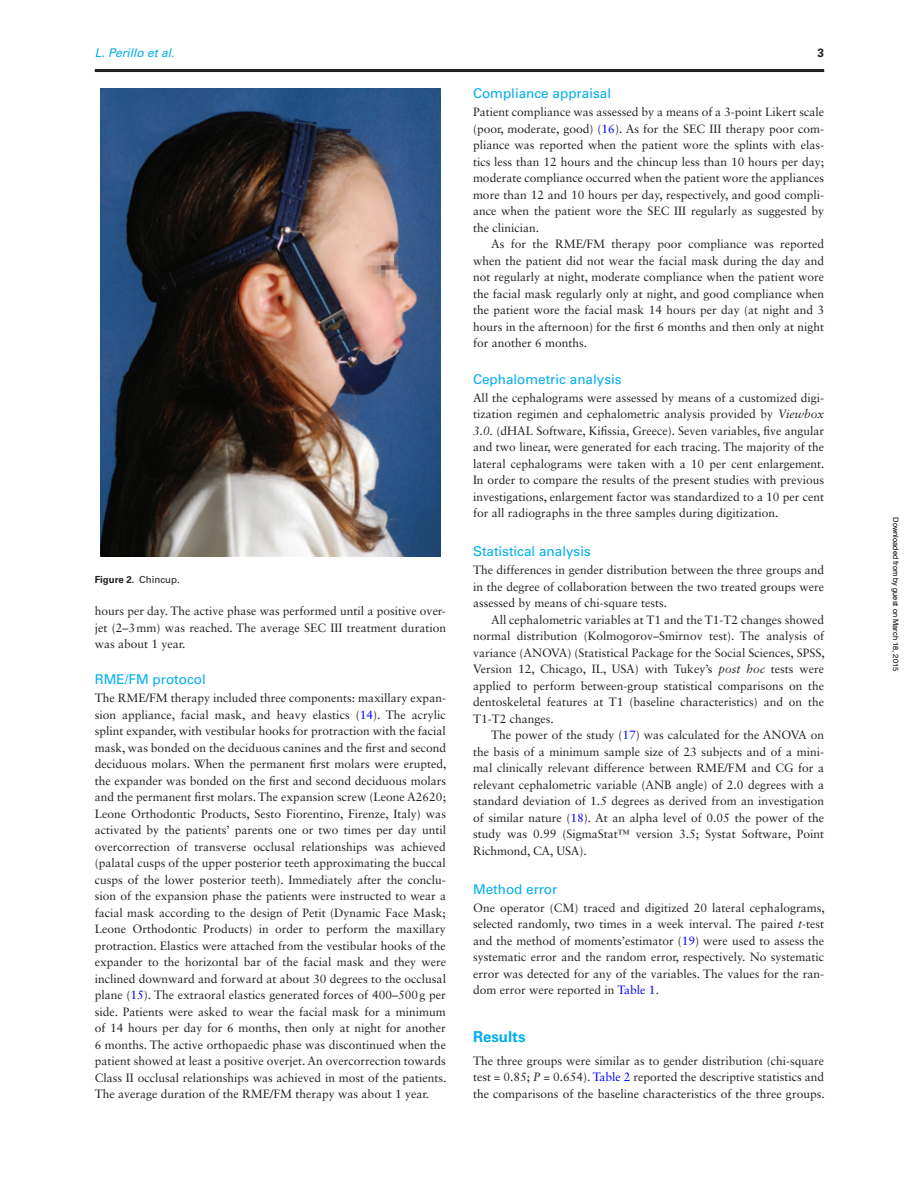
<style>
.page{position:relative;width:919px;height:1187px;background:#fff}
.page>*{position:absolute;margin:0;border:0;box-sizing:border-box;transform-origin:0 0}
.t1{font:700 15px "Univers LT Std";color:#00aeef}
.t2{font:13.5px "Univers LT Std";color:#00aeef}
.t3{font:12px/16.5px "Sabon LT Std";color:#231f20;text-align:justify}
.t4{font:italic 12px "Univers";color:#00aeef}
.t5{font:700 12px "Univers LT Std";color:#231f20}
.t6{font:700 9.75px "Univers LT Std";color:#231f20}
.t7{font:7.5px "Helvetica";color:#000}
.s1{font-weight:400}
.s2{color:#00f}
.s3{font-style:italic}
</style>
<div class="page">
<img style="left:100px;top:89px;width:340px;height:467px">
<hr style="left:95px;top:69px;width:729px;height:3px;background:#231f20">
<p class="t4" style="left:95px;top:46px;width:81px">L. Perillo et al.</p>
<p class="t5" style="left:817px;top:45px;width:8px">3</p>
<p class="t6" style="left:95px;top:574px;width:87px">Figure 2. <span class="s1">Chincup.</span></p>
<p class="t3" style="left:95px;top:602px;width:353px">hours per day. The active phase was performed until a positive over&shy;jet (2–3mm) was reached. The average SEC III treatment duration was about 1 year.</p>
<p class="t2" style="left:95px;top:671px;width:112px">RME/FM protocol</p>
<p class="t3" style="left:95px;top:689px;width:353px">The RME/FM therapy included three components: maxillary expan&shy;sion appliance, facial mask, and heavy elastics (<span class="s2">14</span>). The acrylic splint expander, with vestibular hooks for protraction with the facial mask, was bonded on the deciduous canines and the first and second deciduous molars. When the permanent first molars were erupted, the expander was bonded on the first and second deciduous molars and the permanent first molars. The expansion screw (Leone A2620; Leone Orthodontic Products, Sesto Fiorentino, Firenze, Italy) was activated by the patients’ parents one or two times per day until overcorrection of transverse occlusal relationships was achieved (palatal cusps of the upper posterior teeth approximating the buccal cusps of the lower posterior teeth). Immediately after the conclu&shy;sion of the expansion phase the patients were instructed to wear a facial mask according to the design of Petit (Dynamic Face Mask; Leone Orthodontic Products) in order to perform the maxillary protraction. Elastics were attached from the vestibular hooks of the expander to the horizontal bar of the facial mask and they were inclined downward and forward at about 30 degrees to the occlusal plane (<span class="s2">15</span>). The extraoral elastics generated forces of 400–500g per side. Patients were asked to wear the facial mask for a minimum of 14 hours per day for 6 months, then only at night for another 6 months. The active orthopaedic phase was discontinued when the patient showed at least a positive overjet. An overcorrection towards Class II occlusal relationships was achieved in most of the patients.<br>The average duration of the RME/FM therapy was about 1 year.</p>
<p class="t2" style="left:473px;top:85px;width:140px">Compliance appraisal</p>
<p class="t3" style="left:473px;top:104px;width:353px">Patient compliance was assessed by a means of a 3-point Likert scale (poor, moderate, good) (<span class="s2">16</span>). As for the SEC III therapy poor com&shy;pliance was reported when the patient wore the splints with elas&shy;tics less than 12 hours and the chincup less than 10 hours per day; moderate compliance occurred when the patient wore the appliances more than 12 and 10 hours per day, respectively, and good compli&shy;ance when the patient wore the SEC III regularly as suggested by the clinician.</p>
<p class="t3" style="left:473px;top:236px;width:352px;text-indent:18px">As for the RME/FM therapy poor compliance was reported when the patient did not wear the facial mask during the day and not regularly at night, moderate compliance when the patient wore the facial mask regularly only at night, and good compliance when the patient wore the facial mask 14 hours per day (at night and 3 hours in the afternoon) for the first 6 months and then only at night for another 6 months.</p>
<p class="t2" style="left:473px;top:370px;width:150px">Cephalometric analysis</p>
<p class="t3" style="left:473px;top:389px;width:353px">All the cephalograms were assessed by means of a customized digi&shy;tization regimen and cephalometric analysis provided by <span class="s3">Viewbox 3.0.</span> (dHAL Software, Kifissia, Greece). Seven variables, five angular and two linear, were generated for each tracing. The majority of the lateral cephalograms were taken with a 10 per cent enlargement.<br>In order to compare the results of the present studies with previous investigations, enlargement factor was standardized to a 10 per cent for all radiographs in the three samples during digitization.</p>
<p class="t2" style="left:473px;top:543px;width:119px">Statistical analysis</p>
<p class="t3" style="left:473px;top:561px;width:353px">The differences in gender distribution between the three groups and in the degree of collaboration between the two treated groups were assessed by means of chi-square tests.</p>
<p class="t3" style="left:473px;top:611px;width:353px;text-indent:18px">All cephalometric variables at T1 and the T1-T2 changes showed normal distribution (Kolmogorov–Smirnov test). The analysis of variance (ANOVA) (Statistical Package for the Social Sciences, SPSS, Version 12, Chicago, IL, USA) with Tukey’s <span class="s3">post hoc</span> tests were applied to perform between-group statistical comparisons on the dentoskeletal features at T1 (baseline characteristics) and on the T1-T2 changes.</p>
<p class="t3" style="left:473px;top:726px;width:353px;text-indent:18px">The power of the study (<span class="s2">17</span>) was calculated for the ANOVA on the basis of a minimum sample size of 23 subjects and of a mini&shy;mal clinically relevant difference between RME/FM and CG for a relevant cephalometric variable (ANB angle) of 2.0 degrees with a standard deviation of 1.5 degrees as derived from an investigation of similar nature (<span class="s2">18</span>). At an alpha level of 0.05 the power of the study was 0.99 (SigmaStat™ version 3.5; Systat Software, Point Richmond, CA, USA).</p>
<p class="t2" style="left:473px;top:880px;width:86px">Method error</p>
<p class="t3" style="left:473px;top:899px;width:353px">One operator (CM) traced and digitized 20 lateral cephalograms, selected randomly, two times in a week interval. The paired <span class="s3">t</span>-test and the method of moments’estimator (<span class="s2">19</span>) were used to assess the systematic error and the random error, respectively. No systematic error was detected for any of the variables. The values for the ran&shy;dom error were reported in <span class="s2">Table 1</span>.</p>
<p class="t1" style="left:473px;top:1028px;width:54px">Results</p>
<p class="t3" style="left:473px;top:1052px;width:353px">The three groups were similar as to gender distribution (chi-square test = 0.85; <span class="s3">P</span> = 0.654). <span class="s2">Table 2</span> reported the descriptive statistics and the comparisons of the baseline characteristics of the three groups.</p>
<p class="t7" style="left:898px;top:517px;width:155px;rotate:90deg">Downloaded from by guest on March 18, 2015</p>
</div>
